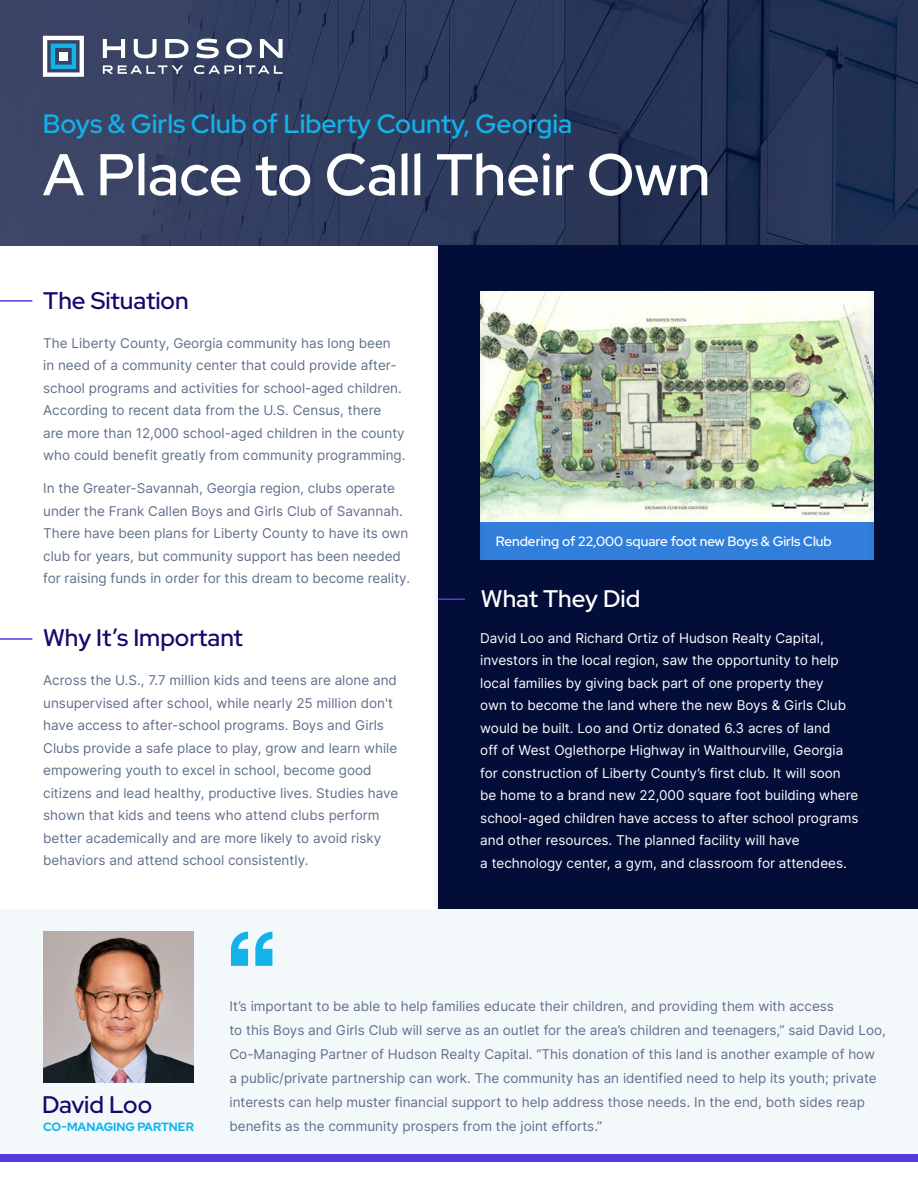
<style>
.page{position:relative;width:918px;height:1188px;background:#fff}
.page>*{position:absolute;margin:0;border:0;box-sizing:border-box;transform-origin:0 0}
.t1{font:500 58.65px "Red Hat Display";color:#fff}
.t2{font:500 26.4px "Red Hat Display";color:#13b2ea}
.t3{font:500 24px "Red Hat Display";color:#120b6b}
.t4{font:500 24px "Red Hat Display";color:#fff}
.t5{font:13.5px/22.5px "Inter";color:#60708b}
.t6{font:13.5px/22.5px "Inter";color:#fff}
.t7{font:500 13.5px "Red Hat Display";color:#fff}
.t8{font:700 12px "Red Hat Display";color:#12b3eb}
</style>
<div class="page">
<svg style="left:0;top:0;width:918px;height:246px;fill:#2f3c5e"></svg>
<div style="left:430px;top:237px;width:488px;height:680px;background:#231f20;opacity:.1"></div>
<div style="left:438px;top:245px;width:480px;height:664px;background:#020d38"></div>
<svg style="left:43px;top:36px;width:41px;height:41px"></svg>
<div style="left:59px;top:52px;width:9px;height:9px;background:#fff"></div>
<svg style="left:103px;top:39px;width:22px;height:19px"></svg>
<svg style="left:134px;top:39px;width:23px;height:19px"></svg>
<svg style="left:165px;top:39px;width:24px;height:19px"></svg>
<svg style="left:196px;top:39px;width:23px;height:19px"></svg>
<svg style="left:226px;top:39px;width:26px;height:19px"></svg>
<svg style="left:260px;top:39px;width:23px;height:19px"></svg>
<svg style="left:103px;top:65px;width:80px;height:9px"></svg>
<svg style="left:194px;top:65px;width:89px;height:9px"></svg>
<hr style="left:0;top:300px;width:32px;height:2px;background:#5639de">
<hr style="left:0;top:638px;width:32px;height:2px;background:#5639de">
<div style="left:0;top:909px;width:918px;height:246px;background:#f3f9fb"></div>
<div style="left:0;top:1155px;width:918px;height:7px;background:#5639de"></div>
<svg style="left:231px;top:932px;width:41px;height:34px"></svg>
<img style="left:43px;top:932px;width:151px;height:150px">
<img style="left:487px;top:292px;width:380px;height:231px">
<div style="left:465px;top:523px;width:422px;height:37px;background:#317edb"></div>
<div style="left:867px;top:257px;width:51px;height:613px;background:#231f20;opacity:.1"></div>
<div style="left:875px;top:266px;width:43px;height:596px;background:#020d38"></div>
<div style="left:451px;top:257px;width:36px;height:625px;background:#231f20;opacity:.1"></div>
<div style="left:459px;top:266px;width:20px;height:607px;background:#020d38"></div>
<hr style="left:438px;top:598px;width:27px;height:2px;background:#5639de">
<p class="t2" style="left:43px;top:107px;width:531px">Boys &amp; Girls Club of Liberty County, Georgia</p>
<p class="t1" style="left:43px;top:136px;width:669px">A Place to Call Their Own</p>
<p class="t3" style="left:43px;top:285px;width:147px">The Situation</p>
<p class="t5" style="left:43px;top:331px;width:364px">The Liberty County, Georgia community has long been<br>in need of a community center that could provide after&shy;school programs and activities for school-aged children.<br>According to recent data from the U.S. Census, there<br>are more than 12,000 school-aged children in the county who could benefit greatly from community programming.</p>
<p class="t5" style="left:43px;top:477px;width:368px">In the Greater-Savannah, Georgia region, clubs operate under the Frank Callen Boys and Girls Club of Savannah.<br>There have been plans for Liberty County to have its own club for years, but community support has been needed for raising funds in order for this dream to become reality.</p>
<p class="t3" style="left:43px;top:622px;width:201px">Why It’s Important</p>
<p class="t5" style="left:43px;top:669px;width:357px">Across the U.S., 7.7 million kids and teens are alone and unsupervised after school, while nearly 25 million don't have access to after-school programs. Boys and Girls Clubs provide a safe place to play, grow and learn while empowering youth to excel in school, become good citizens and lead healthy, productive lives. Studies have shown that kids and teens who attend clubs perform better academically and are more likely to avoid risky behaviors and attend school consistently.</p>
<p class="t7" style="left:496px;top:532px;width:337px">Rendering of 22,000 square foot new Boys &amp; Girls Club</p>
<p class="t4" style="left:481px;top:583px;width:161px">What They Did</p>
<p class="t6" style="left:480px;top:626px;width:380px">David Loo and Richard Ortiz of Hudson Realty Capital, investors in the local region, saw the opportunity to help local families by giving back part of one property they<br>own to become the land where the new Boys &amp; Girls Club would be built. Loo and Ortiz donated 6.3 acres of land<br>off of West Oglethorpe Highway in Walthourville, Georgia for construction of Liberty County’s first club. It will soon be home to a brand new 22,000 square foot building where school-aged children have access to after school programs and other resources. The planned facility will have<br>a technology center, a gym, and classroom for attendees.</p>
<p class="t3" style="left:42px;top:1089px;width:112px">David Loo</p>
<p class="t5" style="left:230px;top:993px;width:658px;line-height:24px">It’s important to be able to help families educate their children, and providing them with access<br>to this Boys and Girls Club will serve as an outlet for the area’s children and teenagers,” said David Loo, Co-Managing Partner of Hudson Realty Capital. “This donation of this land is another example of how a public/private partnership can work. The community has an identified need to help its youth; private interests can help muster financial support to help address those needs. In the end, both sides reap</p>
<p class="t8" style="left:43px;top:1119px;width:152px">CO-MANAGING PARTNER</p>
<p class="t5" style="left:230px;top:1114px;width:374px">benefits as the community prospers from the joint efforts.”</p>
</div>
